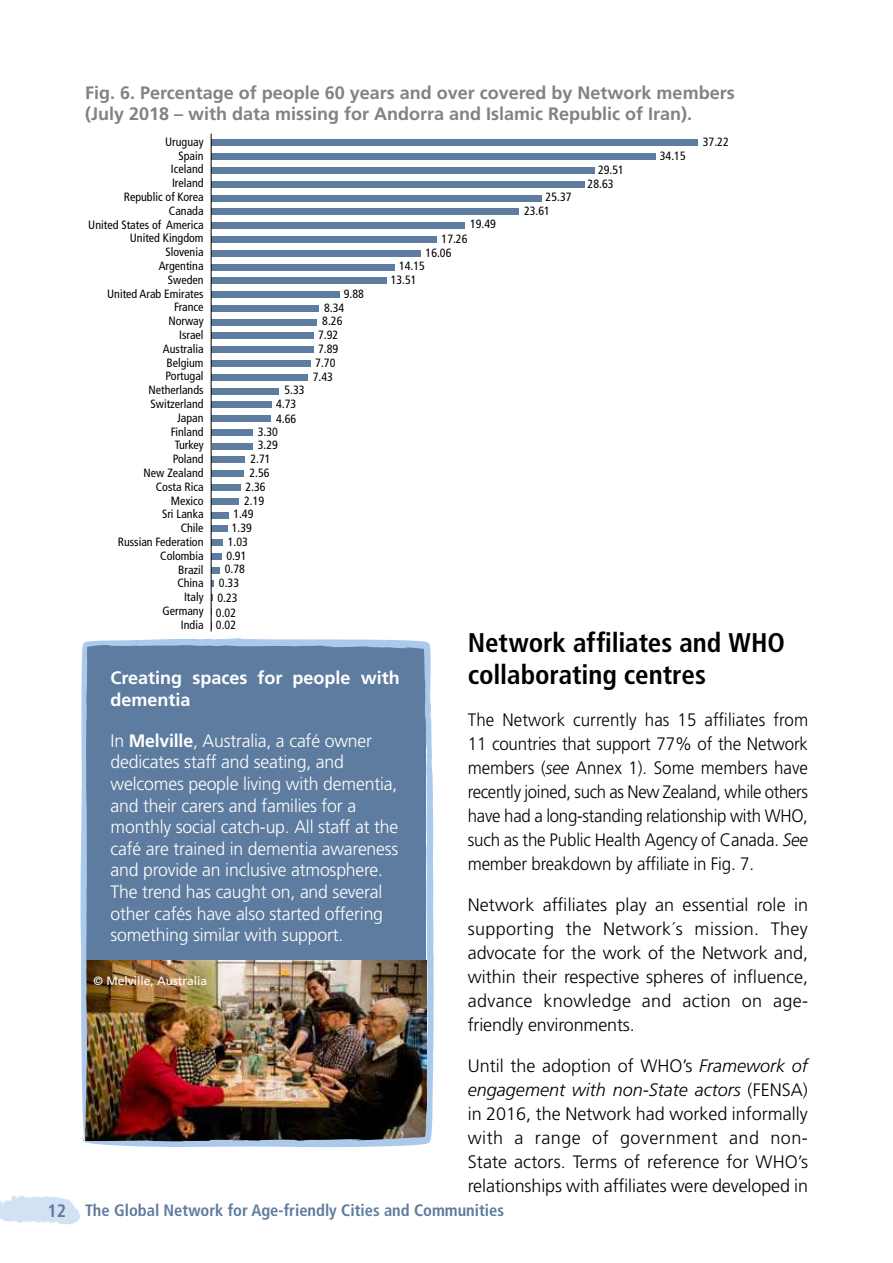
<style>
.page{position:relative;width:893px;height:1263px;background:#fff}
.page>*{position:absolute;margin:0;border:0;box-sizing:border-box;transform-origin:0 0}
.t1{font:700 condensed 27px/32.4px "Frutiger LT Std";color:#000}
.t2{font:300 18px/24px "Frutiger LT Std";letter-spacing:-.005em;color:#000;text-align:justify}
.t3{font:300 18px/21.6px "Frutiger LT Std";letter-spacing:-.01em;color:#fff}
.t4{font:300 18px/24px "Frutiger LT Std";letter-spacing:-.005em;color:#000;text-align:justify;scale:.94 1}
.t5{font:700 18px/21.6px "Frutiger LT Std";color:#808285}
.t6{font:700 18px/21.6px "Frutiger LT Std";color:#fff}
.t7{font:700 condensed 16.5px "Frutiger LT Std";color:#5d7c9f}
.t8{font:condensed 12px/13.8px "Frutiger LT Std";color:#000}
.t9{font:12px "Frutiger LT Std";color:#fff}
.s1{font-style:italic}
.s2{font-weight:700}
.s3{font-size:18px}
</style>
<div class="page">
<svg style="left:0;top:1195px;width:81px;height:29px"></svg>
<svg style="left:212px;top:580px;width:2px;height:7px"></svg>
<div style="left:211px;top:567px;width:9px;height:7px;background:#5d7c9f"></div>
<div style="left:211px;top:553px;width:11px;height:7px;background:#5d7c9f"></div>
<div style="left:211px;top:539px;width:12px;height:7px;background:#5d7c9f"></div>
<div style="left:211px;top:525px;width:17px;height:7px;background:#5d7c9f"></div>
<div style="left:211px;top:512px;width:18px;height:6px;background:#5d7c9f"></div>
<div style="left:211px;top:498px;width:28px;height:7px;background:#5d7c9f"></div>
<div style="left:211px;top:484px;width:30px;height:7px;background:#5d7c9f"></div>
<div style="left:211px;top:470px;width:33px;height:7px;background:#5d7c9f"></div>
<div style="left:211px;top:456px;width:34px;height:7px;background:#5d7c9f"></div>
<div style="left:211px;top:443px;width:41px;height:7px;background:#5d7c9f"></div>
<div style="left:211px;top:429px;width:42px;height:7px;background:#5d7c9f"></div>
<div style="left:211px;top:415px;width:60px;height:7px;background:#5d7c9f"></div>
<div style="left:211px;top:401px;width:61px;height:7px;background:#5d7c9f"></div>
<div style="left:211px;top:388px;width:68px;height:6px;background:#5d7c9f"></div>
<div style="left:211px;top:374px;width:97px;height:7px;background:#5d7c9f"></div>
<div style="left:211px;top:360px;width:100px;height:7px;background:#5d7c9f"></div>
<div style="left:211px;top:346px;width:103px;height:7px;background:#5d7c9f"></div>
<div style="left:211px;top:332px;width:103px;height:7px;background:#5d7c9f"></div>
<div style="left:211px;top:305px;width:108px;height:7px;background:#5d7c9f"></div>
<div style="left:211px;top:319px;width:106px;height:7px;background:#5d7c9f"></div>
<div style="left:211px;top:277px;width:176px;height:7px;background:#5d7c9f"></div>
<div style="left:211px;top:291px;width:129px;height:7px;background:#5d7c9f"></div>
<div style="left:211px;top:263px;width:184px;height:7px;background:#5d7c9f"></div>
<div style="left:211px;top:250px;width:210px;height:7px;background:#5d7c9f"></div>
<div style="left:211px;top:236px;width:226px;height:7px;background:#5d7c9f"></div>
<div style="left:211px;top:222px;width:254px;height:7px;background:#5d7c9f"></div>
<div style="left:211px;top:208px;width:308px;height:7px;background:#5d7c9f"></div>
<div style="left:211px;top:195px;width:331px;height:7px;background:#5d7c9f"></div>
<div style="left:211px;top:181px;width:374px;height:7px;background:#5d7c9f"></div>
<div style="left:211px;top:167px;width:384px;height:7px;background:#5d7c9f"></div>
<div style="left:211px;top:139px;width:487px;height:7px;background:#5d7c9f"></div>
<div style="left:211px;top:153px;width:445px;height:7px;background:#5d7c9f"></div>
<hr style="left:211px;top:134px;width:1px;height:497px;background:#000">
<img style="left:80px;top:638px;width:354px;height:509px">
<h2 class="t5" style="left:85px;top:82px;width:651px">Fig. 6. Percentage of people 60 years and over covered by Network members (July 2018 – with data missing for Andorra and Islamic Republic of Iran).</h2>
<p class="t8" style="left:88px;top:135px;width:117px;text-align:right">Uruguay<br>Spain<br>Iceland<br>Ireland<br>Republic of Korea<br>Canada<br>United States of America<br>United Kingdom<br>Slovenia<br>Argentina<br>Sweden<br>United Arab Emirates<br>France<br>Norway<br>Israel<br>Australia<br>Belgium<br>Portugal<br>Netherlands<br>Switzerland<br>Japan<br>Finland<br>Turkey<br>Poland<br>New Zealand<br>Costa Rica<br>Mexico<br>Sri Lanka<br>Chile<br>Russian Federation<br>Colombia<br>Brazil<br>China<br>Italy<br>Germany<br>India</p>
<p class="t8" style="left:703px;top:135px;width:27px">37.22</p>
<p class="t8" style="left:660px;top:149px;width:27px">34.15</p>
<p class="t8" style="left:588px;top:163px;width:38px;text-indent:10px">29.51<br>28.63</p>
<p class="t8" style="left:524px;top:190px;width:49px;text-indent:22px">25.37<br>23.61</p>
<p class="t8" style="left:470px;top:217px;width:27px">19.49</p>
<p class="t8" style="left:426px;top:232px;width:43px;text-indent:16px">17.26<br>16.06</p>
<p class="t8" style="left:391px;top:259px;width:36px;text-indent:8px">14.15<br>13.51</p>
<p class="t8" style="left:344px;top:287px;width:22px">9.88</p>
<p class="t8" style="left:324px;top:301px;width:22px">8.34</p>
<p class="t8" style="left:322px;top:314px;width:22px">8.26</p>
<p class="t8" style="left:318px;top:328px;width:22px">7.92</p>
<p class="t8" style="left:313px;top:342px;width:27px;text-align:center">7.89<br>7.70<br>7.43</p>
<p class="t8" style="left:276px;top:383px;width:30px;line-height:14.2px;text-indent:9px">5.33<br>4.73<br>4.66</p>
<p class="t8" style="left:258px;top:425px;width:22px">3.30</p>
<p class="t8" style="left:258px;top:438px;width:22px">3.29</p>
<p class="t8" style="left:250px;top:452px;width:22px">2.71</p>
<p class="t8" style="left:249px;top:466px;width:22px">2.56</p>
<p class="t8" style="left:245px;top:480px;width:22px">2.36</p>
<p class="t8" style="left:244px;top:494px;width:22px">2.19</p>
<p class="t8" style="left:233px;top:507px;width:22px">1.49</p>
<p class="t8" style="left:228px;top:535px;width:22px">1.03</p>
<p class="t8" style="left:232px;top:521px;width:22px">1.39</p>
<p class="t8" style="left:226px;top:549px;width:22px">0.91</p>
<p class="t8" style="left:225px;top:562px;width:22px">0.78</p>
<p class="t8" style="left:219px;top:576px;width:22px">0.33</p>
<p class="t8" style="left:217px;top:591px;width:22px">0.23</p>
<p class="t8" style="left:216px;top:606px;width:22px">0.02</p>
<p class="t8" style="left:216px;top:618px;width:22px">0.02</p>
<h1 class="t1" style="left:468px;top:626px;width:319px">Network affiliates and WHO collaborating centres</h1>
<p class="t4" style="left:468px;top:708px;width:364px">The Network currently has 15 affiliates from 11 countries that support 77% of the Network members (<span class="s1">see</span> Annex 1). Some members have recently joined, such as New Zealand, while others have had a long-standing relationship with WHO, such as the Public Health Agency of Canada. <span class="s1">See </span>member breakdown by affiliate in Fig. 7.</p>
<h2 class="t2" style="left:468px;top:893px;width:342px">Network affiliates play an essential role in supporting the Network´s mission. They advocate for the work of the Network and, within their respective spheres of influence, advance knowledge and action on age&shy;friendly environments.</h2>
<p class="t2" style="left:468px;top:1054px;width:342px">Until the adoption of WHO’s <span class="s1">Framework of engagement with non-State actors</span> (FENSA) in 2016, the Network had worked informally with a range of government and non-State actors. Terms of reference for WHO’s relationships with affiliates were developed in</p>
<h2 class="t6" style="left:111px;top:667px;width:291px">Creating spaces for people with dementia</h2>
<p class="t3" style="left:111px;top:730px;width:289px">In <span class="s2">Melville</span>, Australia, a café owner dedicates staff and seating, and welcomes people living with dementia, and their carers and families for a monthly social catch-up. All staff at the café are trained in dementia awareness and provide an inclusive atmosphere.<br>The trend has caught on, and several other cafés have also started offering something similar with support.</p>
<p class="t9" style="left:94px;top:974px;width:115px">© Melville, Australia</p>
<h3 class="t7" style="left:48px;top:1200px;width:458px"><span class="s3">12</span> The Global Network for Age-friendly Cities and Communities</h3>
</div>
